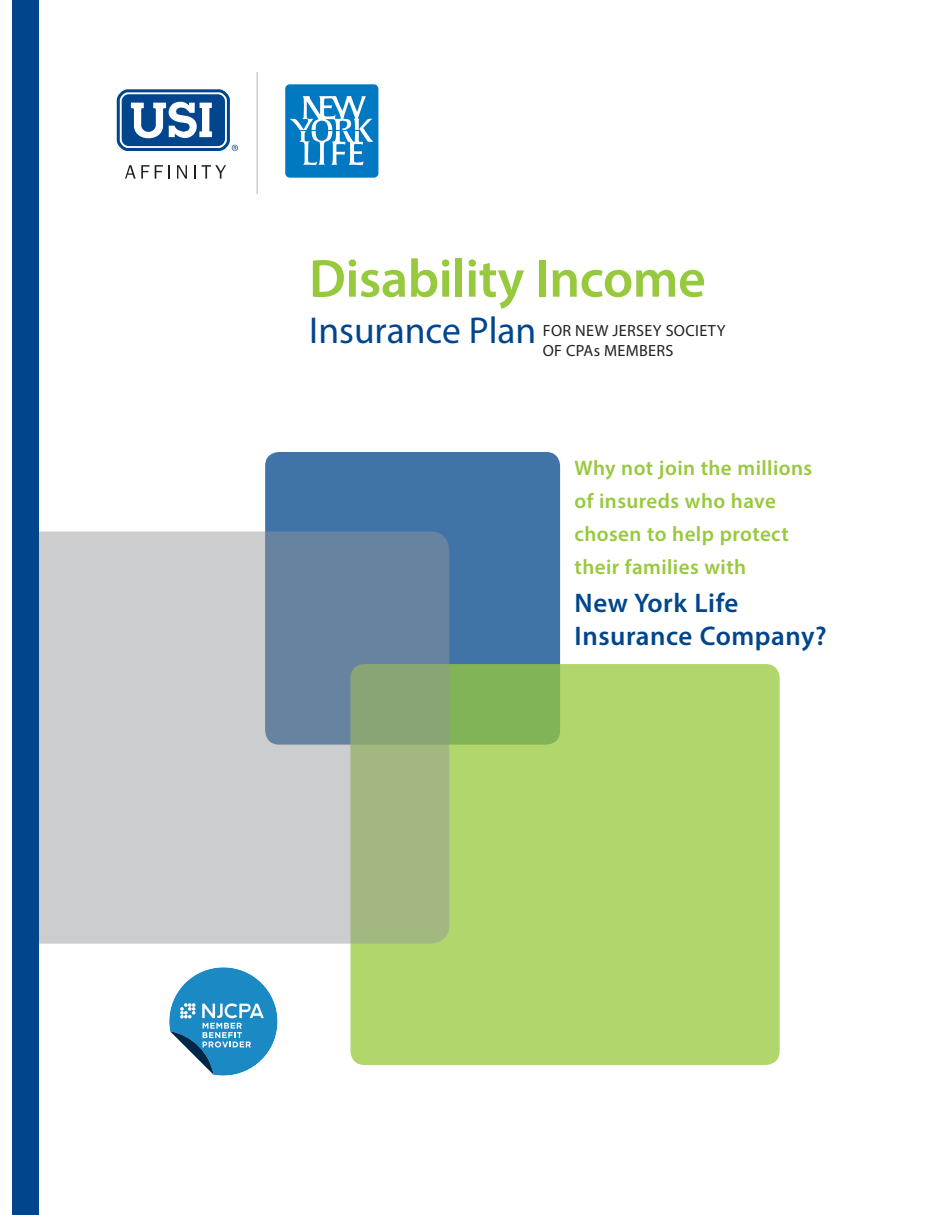
<style>
.page{position:relative;width:945px;height:1215px;background:#fff}
.page>*{position:absolute;margin:0;border:0;box-sizing:border-box;transform-origin:0 0}
.SUBHEAD{font:600 54px "Myriad Pro";letter-spacing:-.01em;color:#97c93c}
.t1{font:37.5px "Myriad Pro";color:#01468c}
.SUBHEAD-2{font:600 27px/33px "Myriad Pro";letter-spacing:.02em;color:#01468c}
.SUBHEAD-3{font:600 21px/33px "Myriad Pro";letter-spacing:.02em;color:#97c93c}
.Free_Form{font:16.2px "Myriad Pro";letter-spacing:.02em;color:#231f20}
</style>
<div class="page">
<svg style="left:169px;top:967px;width:109px;height:109px"></svg>
<div style="left:265px;top:452px;width:295px;height:293px;background:#4074a8;border-radius:14px"></div>
<div style="left:350px;top:664px;width:430px;height:401px;background:#b1d66c;border-radius:14px"></div>
<svg style="left:20px;top:532px;width:429px;height:412px;background:#b1bab8"></svg>
<svg style="left:117px;top:89px;width:121px;height:62px"></svg>
<svg style="left:125px;top:165px;width:45px;height:14px"></svg>
<svg style="left:177px;top:165px;width:10px;height:14px"></svg>
<svg style="left:194px;top:165px;width:2px;height:14px"></svg>
<svg style="left:202px;top:165px;width:24px;height:14px"></svg>
<div style="left:285px;top:84px;width:93px;height:94px;background:#0079c2;border-radius:5px"></div>
<svg style="left:289px;top:96px;width:85px;height:69px"></svg>
<hr style="left:256px;top:72px;width:2px;height:122px;background:#939598">
<div style="left:12px;top:0;width:27px;height:1215px;background:#01468c"></div>
<p class="SUBHEAD" style="left:309px;top:244px;width:398px">Disability Income</p>
<p class="t1" style="left:309px;top:307px;width:229px">Insurance Plan</p>
<p class="Free_Form" style="left:543px;top:321px;width:184px">FOR NEW JERSEY SOCIETY</p>
<p class="Free_Form" style="left:543px;top:340px;width:132px">OF CPAs MEMBERS</p>
<p class="SUBHEAD-3" style="left:575px;top:451px;width:239px">Why not join the millions of insureds who have chosen to help protect their families with</p>
<p class="SUBHEAD-2" style="left:575px;top:586px;width:254px">New York Life<br>Insurance Company?</p>
</div>
